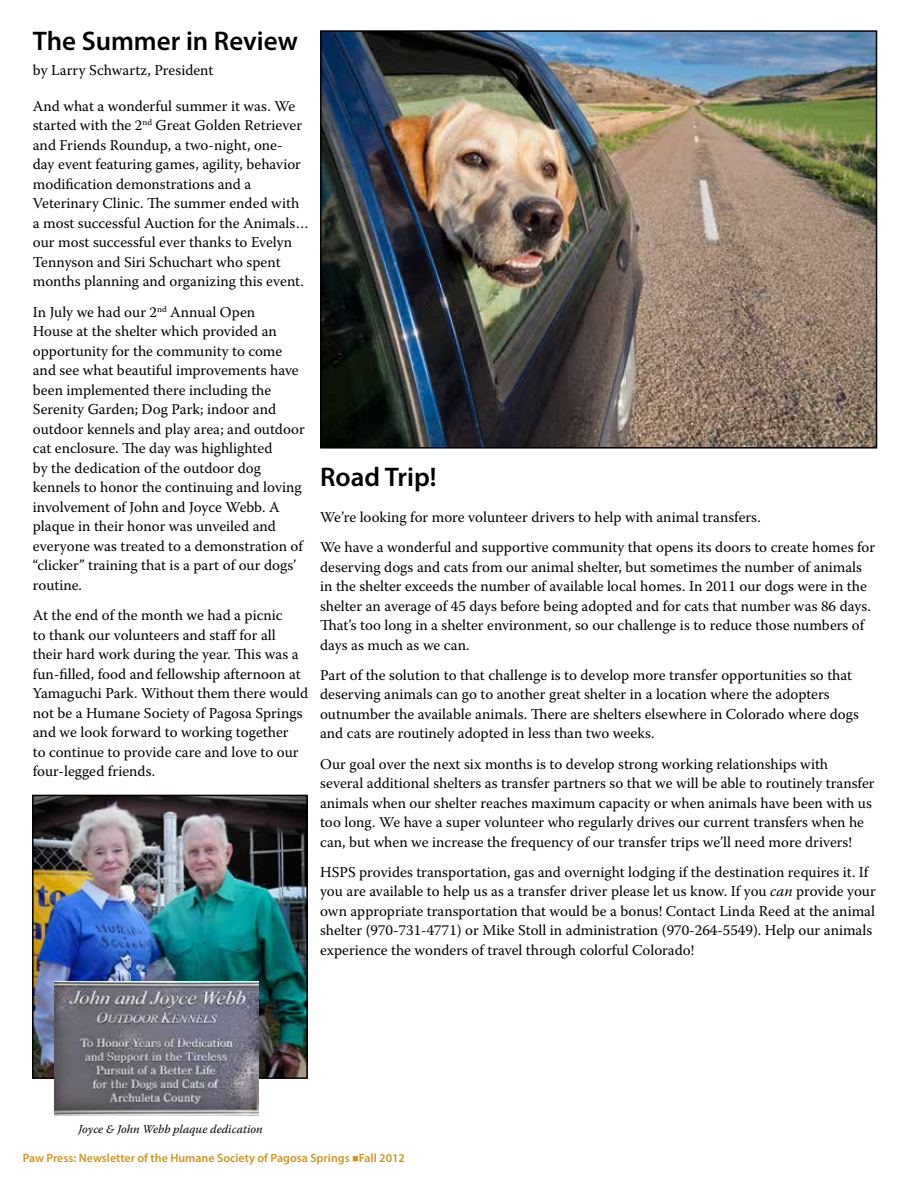
<style>
.page{position:relative;width:918px;height:1188px;background:#fff}
.page>*{position:absolute;margin:0;border:0;box-sizing:border-box;transform-origin:0 0}
.t1{font:600 27px "Myriad Pro";color:#000}
.t2{font:15px/19.5px "Warnock Pro";color:#000}
.t3{font:600 12px "Myriad Pro";color:#cf971c}
.t4{font:italic 12px "Warnock Pro";color:#000}
.s1{font-style:italic}
</style>
<div class="page">
<img style="left:323px;top:33px;width:551px;height:413px">
<div style="left:320px;top:30px;width:557px;height:419px;border:2px solid #000"></div>
<img style="left:35px;top:798px;width:270px;height:278px">
<div style="left:32px;top:795px;width:276px;height:284px;border:2px solid #000"></div>
<img style="left:54px;top:982px;width:205px;height:134px">
<h1 class="t1" style="left:33px;top:24px;width:267px">The Summer in Review</h1>
<p class="t2" style="left:33px;top:60px;width:182px">by Larry Schwartz, President</p>
<p class="t2" style="left:33px;top:96px;width:277px">And what a wonderful summer it was. We started with the 2<sup>nd</sup> Great Golden Retriever and Friends Roundup, a two-night, one-<br>day event featuring games, agility, behavior modification demonstrations and a Veterinary Clinic. The summer ended with a most successful Auction for the Animals… our most successful ever thanks to Evelyn Tennyson and Siri Schuchart who spent months planning and organizing this event.</p>
<p class="t2" style="left:33px;top:302px;width:273px">In July we had our 2<sup>nd</sup> Annual Open<br>House at the shelter which provided an opportunity for the community to come and see what beautiful improvements have been implemented there including the Serenity Garden; Dog Park; indoor and outdoor kennels and play area; and outdoor cat enclosure. The day was highlighted<br>by the dedication of the outdoor dog kennels to honor the continuing and loving involvement of John and Joyce Webb. A plaque in their honor was unveiled and everyone was treated to a demonstration of “clicker” training that is a part of our dogs’ routine.</p>
<p class="t2" style="left:33px;top:605px;width:277px">At the end of the month we had a picnic<br>to thank our volunteers and staff for all their hard work during the year. This was a fun-filled, food and fellowship afternoon at Yamaguchi Park. Without them there would not be a Humane Society of Pagosa Springs and we look forward to working together<br>to continue to provide care and love to our four-legged friends.</p>
<h1 class="t1" style="left:320px;top:460px;width:118px">Road Trip!</h1>
<p class="t2" style="left:320px;top:501px;width:557px;line-height:30.3px">We’re looking for more volunteer drivers to help with animal transfers.<br>We have a wonderful and supportive community that opens its doors to create homes for</p>
<p class="t2" style="left:320px;top:557px;width:552px">deserving dogs and cats from our animal shelter, but sometimes the number of animals in the shelter exceeds the number of available local homes. In 2011 our dogs were in the shelter an average of 45 days before being adopted and for cats that number was 86 days.<br>That’s too long in a shelter environment, so our challenge is to reduce those numbers of days as much as we can.</p>
<p class="t2" style="left:320px;top:665px;width:540px">Part of the solution to that challenge is to develop more transfer opportunities so that deserving animals can go to another great shelter in a location where the adopters outnumber the available animals. There are shelters elsewhere in Colorado where dogs and cats are routinely adopted in less than two weeks.</p>
<p class="t2" style="left:320px;top:754px;width:556px">Our goal over the next six months is to develop strong working relationships with several additional shelters as transfer partners so that we will be able to routinely transfer animals when our shelter reaches maximum capacity or when animals have been with us too long. We have a super volunteer who regularly drives our current transfers when he can, but when we increase the frequency of our transfer trips we’ll need more drivers!</p>
<p class="t2" style="left:320px;top:862px;width:557px">HSPS provides transportation, gas and overnight lodging if the destination requires it. If you are available to help us as a transfer driver please let us know. If you <span class="s1">can</span> provide your own appropriate transportation that would be a bonus! Contact Linda Reed at the animal shelter (970-731-4771) or Mike Stoll in administration (970-264-5549). Help our animals experience the wonders of travel through colorful Colorado!</p>
<p class="t4" style="left:79px;top:1121px;width:186px">Joyce &amp; John Webb plaque dedication</p>
<p class="t3" style="left:23px;top:1151px;width:384px">Paw Press: Newsletter of the Humane Society of Pagosa Springs ■Fall 2012</p>
</div>
